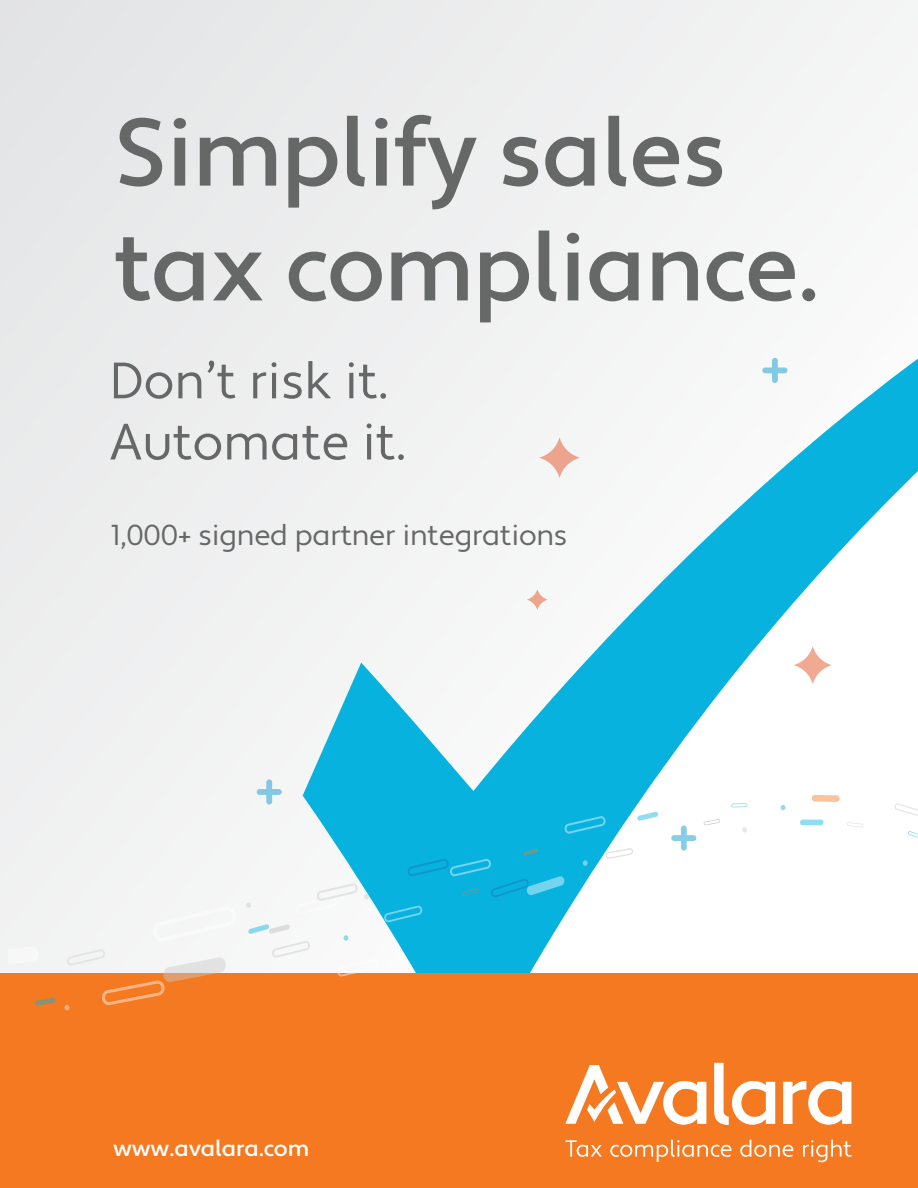
<style>
.page{position:relative;width:918px;height:1188px;background:#fff}
.page>*{position:absolute;margin:0;border:0;box-sizing:border-box;transform-origin:0 0}
.t1{font:500 95.7px/114.8px "Apertura";letter-spacing:-.01em;color:#666767}
.t2{font:51px/61.2px "Apertura";color:#666767}
.t3{font:28.8px "Apertura";letter-spacing:-.01em;color:#666767}
.t4{font:500 22.5px "Apertura";letter-spacing:-.01em;color:#fff}
</style>
<div class="page">
<div style="left:1px;top:0;width:917px;height:979px;background:#eeeff0"></div>
<svg style="left:303px;top:338px;width:615px;height:635px"></svg>
<div style="left:1px;top:973px;width:917px;height:215px;background:#f47920"></div>
<svg style="left:714px;top:1063px;width:61px;height:62px"></svg>
<svg style="left:783px;top:1081px;width:68px;height:44px"></svg>
<svg style="left:565px;top:1065px;width:141px;height:60px"></svg>
<svg style="left:566px;top:1140px;width:36px;height:17px"></svg>
<svg style="left:610px;top:1140px;width:121px;height:22px"></svg>
<svg style="left:740px;top:1140px;width:53px;height:17px"></svg>
<svg style="left:803px;top:1140px;width:49px;height:22px"></svg>
<svg style="left:793px;top:646px;width:39px;height:38px"></svg>
<svg style="left:671px;top:826px;width:25px;height:25px"></svg>
<svg style="left:257px;top:779px;width:25px;height:26px"></svg>
<svg style="left:762px;top:358px;width:25px;height:25px"></svg>
<svg style="left:539px;top:437px;width:41px;height:41px"></svg>
<svg style="left:527px;top:589px;width:21px;height:21px"></svg>
<div style="left:800px;top:820px;width:24px;height:5px;background:#90dcf0;border-radius:3px"></div>
<svg style="left:173px;top:907px;width:63px;height:32px"></svg>
<svg style="left:337px;top:959px;width:42px;height:18px"></svg>
<svg style="left:296px;top:883px;width:62px;height:31px"></svg>
<svg style="left:673px;top:798px;width:36px;height:12px"></svg>
<svg style="left:796px;top:789px;width:28px;height:8px"></svg>
<div style="left:812px;top:795px;width:28px;height:7px;background:#fac39b;border-radius:3px"></div>
<svg style="left:894px;top:803px;width:24px;height:13px"></svg>
<svg style="left:605px;top:848px;width:28px;height:11px"></svg>
<svg style="left:564px;top:816px;width:42px;height:18px"></svg>
<svg style="left:272px;top:941px;width:38px;height:17px"></svg>
<svg style="left:384px;top:906px;width:39px;height:16px"></svg>
<svg style="left:703px;top:819px;width:17px;height:6px"></svg>
<svg style="left:847px;top:822px;width:16px;height:6px"></svg>
<svg style="left:908px;top:831px;width:10px;height:8px"></svg>
<svg style="left:731px;top:803px;width:16px;height:4px"></svg>
<hr style="left:732px;top:804px;width:15px;height:3px;background:#07b2df">
<svg style="left:742px;top:827px;width:5px;height:5px"></svg>
<svg style="left:246px;top:903px;width:5px;height:4px"></svg>
<svg style="left:364px;top:894px;width:5px;height:5px"></svg>
<svg style="left:65px;top:950px;width:161px;height:60px"></svg>
<svg style="left:583px;top:860px;width:5px;height:6px"></svg>
<svg style="left:344px;top:935px;width:4px;height:6px"></svg>
<svg style="left:781px;top:805px;width:4px;height:5px"></svg>
<svg style="left:35px;top:998px;width:21px;height:8px"></svg>
<svg style="left:403px;top:848px;width:162px;height:50px;background:#0fb2de"></svg>
<svg style="left:248px;top:924px;width:41px;height:10px"></svg>
<svg style="left:637px;top:812px;width:21px;height:9px"></svg>
<h1 class="t1" style="left:115px;top:98px;width:706px">Simplify sales tax compliance.</h1>
<h2 class="t2" style="left:110px;top:352px;width:298px">Don’t risk it.<br>Automate it.</h2>
<p class="t3" style="left:111px;top:518px;width:458px">1,000+ signed partner integrations</p>
<p class="t4" style="left:113px;top:1135px;width:198px">www.avalara.com</p>
</div>
